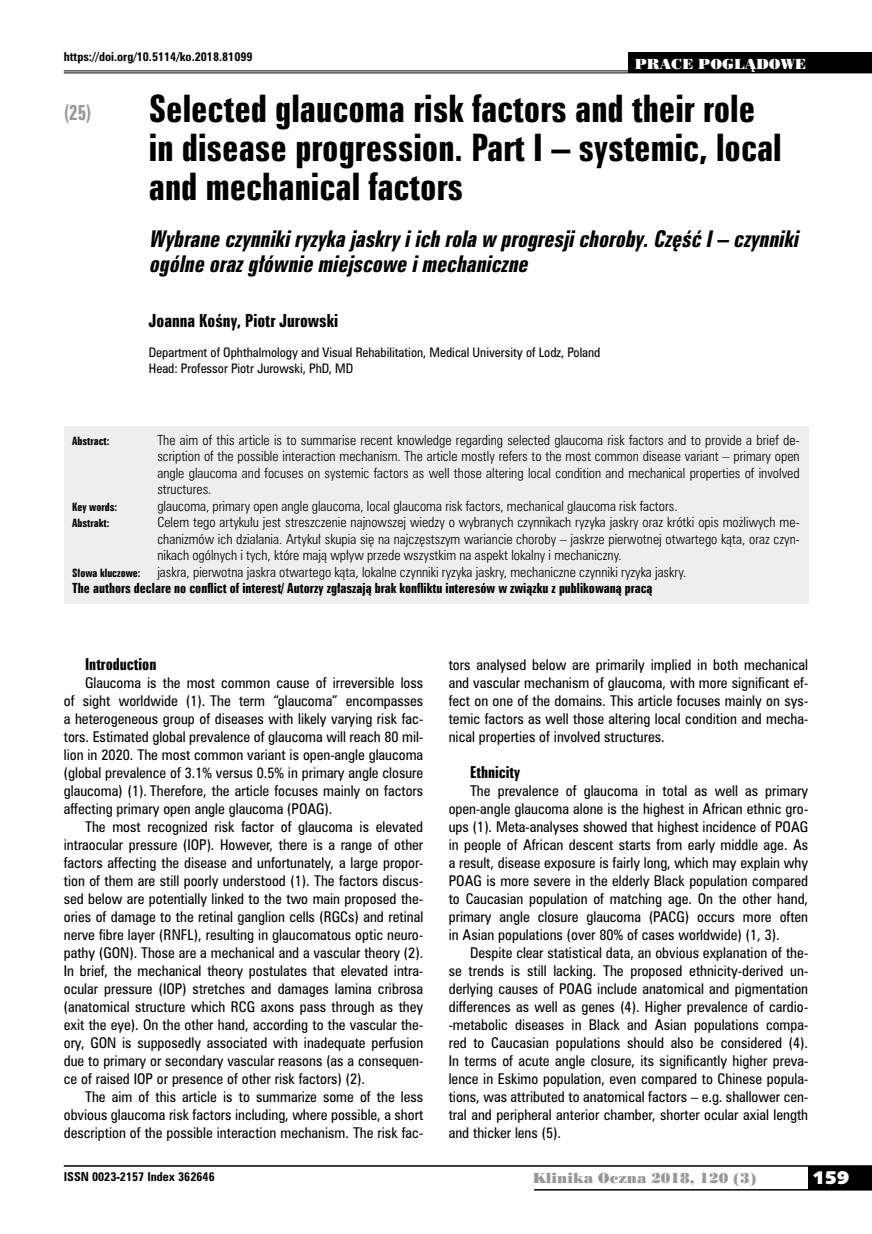
<style>
.page{position:relative;width:872px;height:1234px;background:#fff}
.page>*{position:absolute;margin:0;border:0;box-sizing:border-box;transform-origin:0 0}
.t1{font:34.5px/39px "Zurich Bd X Cn PL";color:#000}
.t2{font:italic 21px/25.5px "Zurich Bd X Cn PL";color:#000}
.t3{font:19.5px "Zurich Bd X Cn PL";color:#98989c;scale:.9 1}
.t4{font:18px "Humanst 531 U Blk PL";color:#fff}
.t5{font:16.5px "Zurich Bd X Cn PL";color:#000}
.t6{font:15px "Zurich Bd X Cn PL";color:#000}
.t7{font:13.5px/18px "Zurich Cn PL";color:#000;text-align:justify}
.t8{font:13.5px "Poster Bodoni PL";color:#98989c}
.t9{font:13.5px "Poster Bodoni PL";color:#fff}
.t10{font:12.75px/16.5px "Zurich Lt Cn PL";color:#000;text-align:justify}
.t11{font:12.75px "Zurich Bd X Cn PL";color:#000}
.t12{font:12px/16.5px "Zurich Cn PL";color:#000}
.t13{font:700 11.25px "Zurich Cn PL";color:#000}
.t14{font:10.5px "Zurich Bd X Cn PL";color:#000}
</style>
<div class="page">
<div style="left:808px;top:1165px;width:64px;height:24px;background:#000"></div>
<hr style="left:64px;top:1164px;width:808px;height:2px;background:#000">
<hr style="left:534px;top:1188px;width:338px;height:2px;background:#000">
<div style="left:64px;top:426px;width:744px;height:177px;background:#edeeef"></div>
<hr style="left:64px;top:70px;width:808px;height:1px;background:#000">
<hr style="left:64px;top:72px;width:808px;height:1px;background:#000">
<div style="left:628px;top:53px;width:244px;height:20px;background:#000"></div>
<p class="t13" style="left:64px;top:49px;width:190px">https://doi.org/10.5114/ko.2018.81099</p>
<p class="t9" style="left:635px;top:55px;width:173px">PRACE POGLĄDOWE</p>
<h3 class="t3" style="left:64px;top:100px;width:32px">(25)</h3>
<h1 class="t1" style="left:149px;top:89px;width:634px">Selected glaucoma risk factors and their role in disease progression. Part I – systemic, local and mechanical factors</h1>
<h2 class="t2" style="left:149px;top:226px;width:656px">Wybrane czynnikiryzykajaskryiich rolaw progresjichoroby.CzęśćI– czynniki ogólne orazgłównie miejscowe imechaniczne</h2>
<p class="t5" style="left:149px;top:310px;width:191px">Joanna Kośny, Piotr Jurowski</p>
<p class="t12" style="left:149px;top:343px;width:453px">Department of Ophthalmology and Visual Rehabilitation, Medical University of Lodz, Poland<br>Head: Professor Piotr Jurowski, PhD, MD</p>
<p class="t14" style="left:72px;top:434px;width:39px">Abstract:</p>
<p class="t10" style="left:157px;top:431px;width:644px">The aim of this article is to summarise recent knowledge regarding selected glaucoma risk factors and to provide a brief de&shy;scription of the possible interaction mechanism. The article mostly refers to the most common disease variant – primary open angle glaucoma and focuses on systemic factors as well those altering local condition and mechanical properties of involved structures.</p>
<p class="t14" style="left:72px;top:500px;width:46px">Key words:</p>
<p class="t10" style="left:157px;top:497px;width:522px">glaucoma, primary open angle glaucoma, local glaucoma risk factors, mechanical glaucoma risk factors.</p>
<p class="t14" style="left:72px;top:516px;width:39px">Abstrakt:</p>
<p class="t10" style="left:157px;top:514px;width:644px">Celem tego artykułu jest streszczenie najnowszej wiedzy o wybranych czynnikach ryzyka jaskry oraz krótki opis możliwych me&shy;chanizmów ich działania. Artykuł skupia się na najczęstszym wariancie choroby – jaskrze pierwotnej otwartego kąta, oraz czyn&shy;nikach ogólnych i tych, które mają wpływ przede wszystkim na aspekt lokalny i mechaniczny.</p>
<p class="t14" style="left:72px;top:566px;width:70px">Słowa kluczowe:</p>
<p class="t10" style="left:157px;top:563px;width:530px">jaskra, pierwotna jaskra otwartego kąta, lokalne czynniki ryzyka jaskry, mechaniczne czynniki ryzyka jaskry.</p>
<p class="t11" style="left:72px;top:580px;width:582px">The authors declare no conflict of interest/ Autorzy zgłaszają brak konfliktu interesów w związku z publikowaną pracą</p>
<p class="t6" style="left:85px;top:654px;width:73px">Introduction</p>
<p class="t7" style="left:64px;top:673px;width:361px;text-indent:21px">Glaucoma is the most common cause of irreversible loss of sight worldwide (1). The term “glaucoma” encompasses a heterogeneous group of diseases with likely varying risk fac&shy;tors. Estimated global prevalence of glaucoma will reach 80 mil&shy;lion in 2020. The most common variant is open-angle glaucoma (global prevalence of 3.1% versus 0.5% in primary angle closure glaucoma) (1). Therefore, the article focuses mainly on factors affecting primary open angle glaucoma (POAG).</p>
<p class="t7" style="left:64px;top:817px;width:361px;text-indent:21px">The most recognized risk factor of glaucoma is elevated intraocular pressure (IOP). However, there is a range of other factors affecting the disease and unfortunately, a large propor&shy;tion of them are still poorly understood (1). The factors discus&shy;sed below are potentially linked to the two main proposed the&shy;ories of damage to the retinal ganglion cells (RGCs) and retinal nerve fibre layer (RNFL), resulting in glaucomatous optic neuro&shy;pathy (GON). Those are a mechanical and a vascular theory (2).<br>In brief, the mechanical theory postulates that elevated intra&shy;ocular pressure (IOP) stretches and damages lamina cribrosa (anatomical structure which RCG axons pass through as they exit the eye). On the other hand, according to the vascular the&shy;ory, GON is supposedly associated with inadequate perfusion due to primary or secondary vascular reasons (as a consequen&shy;ce of raised IOP or presence of other risk factors) (2).</p>
<p class="t7" style="left:64px;top:1087px;width:361px;text-indent:21px">The aim of this article is to summarize some of the less obvious glaucoma risk factors including, where possible, a short description of the possible interaction mechanism. The risk fac-</p>
<p class="t7" style="left:449px;top:655px;width:361px">tors analysed below are primarily implied in both mechanical and vascular mechanism of glaucoma, with more significant ef&shy;fect on one of the domains. This article focuses mainly on sys&shy;temic factors as well those altering local condition and mecha&shy;nical properties of involved structures.</p>
<p class="t6" style="left:470px;top:762px;width:52px">Ethnicity</p>
<p class="t7" style="left:449px;top:781px;width:361px;text-indent:21px">The prevalence of glaucoma in total as well as primary open-angle glaucoma alone is the highest in African ethnic gro&shy;ups (1). Meta-analyses showed that highest incidence of POAG in people of African descent starts from early middle age. As a result, disease exposure is fairly long, which may explain why POAG is more severe in the elderly Black population compared to Caucasian population of matching age. On the other hand, primary angle closure glaucoma (PACG) occurs more often in Asian populations (over 80% of cases worldwide) (1, 3).</p>
<p class="t7" style="left:449px;top:943px;width:361px;text-indent:21px">Despite clear statistical data, an obvious explanation of the&shy;se trends is still lacking. The proposed ethnicity-derived un&shy;derlying causes of POAG include anatomical and pigmentation differences as well as genes (4). Higher prevalence of cardio--metabolic diseases in Black and Asian populations compa&shy;red to Caucasian populations should also be considered (4).<br>In terms of acute angle closure, its significantly higher preva&shy;lence in Eskimo population, even compared to Chinese popula&shy;tions, was attributed to anatomical factors – e.g. shallower cen&shy;tral and peripheral anterior chamber, shorter ocular axial length and thicker lens (5).</p>
<p class="t13" style="left:64px;top:1168px;width:152px">ISSN 0023-2157 Index 362646</p>
<p class="t8" style="left:532px;top:1168px;width:225px">Klinika Oczna 2018, 120 (3)</p>
<h3 class="t4" style="left:812px;top:1165px;width:38px">159</h3>
</div>
